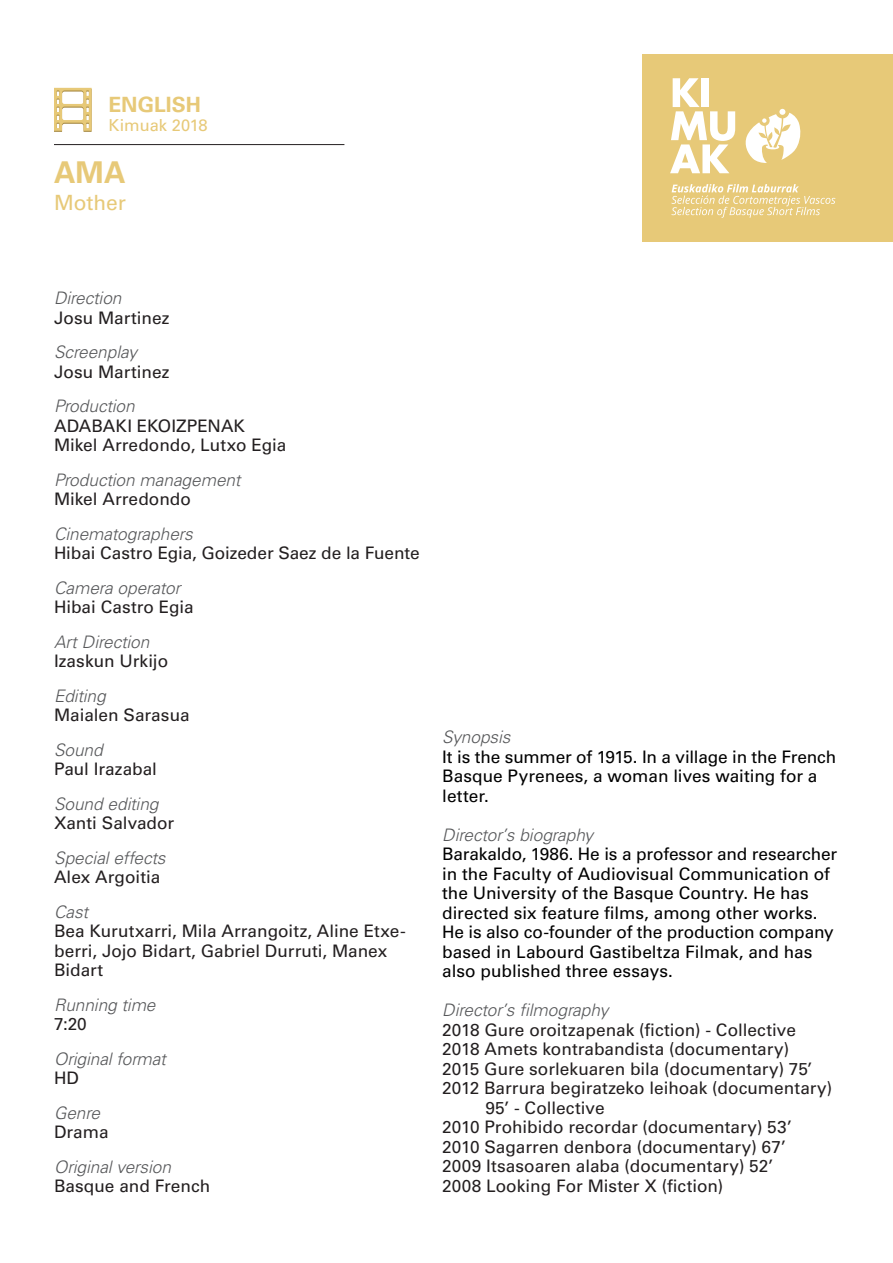
<style>
.page{position:relative;width:893px;height:1263px;background:#fff}
.page>*{position:absolute;margin:0;border:0;box-sizing:border-box;transform-origin:0 0}
.t1{font:700 30px "Univers LT Std";color:#e7c978}
.t2{font:700 21px "Univers LT Std";color:#e7c978}
.t3{font:21px "Univers LT Std";letter-spacing:-.005em;color:#e7c978}
.t4{font:17.25px/19.5px "Univers LT Std";color:#231f20}
.t5{font:17.25px/19.5px "Univers LT Std";letter-spacing:-.005em;color:#000}
.t6{font:italic 300 17.25px "Univers LT Std";letter-spacing:-.005em;color:#57585a}
.t7{font:16.5px "Univers LT Std";letter-spacing:-.005em;color:#e7c978}
</style>
<div class="page">
<hr style="left:54px;top:144px;width:290px;height:1px;background:#231f20">
<div style="left:642px;top:54px;width:251px;height:187px;background:#e7c978"></div>
<svg style="left:670px;top:78px;width:65px;height:95px"></svg>
<svg style="left:672px;top:184px;width:163px;height:34px"></svg>
<svg style="left:745px;top:109px;width:56px;height:54px"></svg>
<svg style="left:54px;top:88px;width:38px;height:44px"></svg>
<p class="t2" style="left:108px;top:92px;width:94px">ENGLISH</p>
<p class="t7" style="left:108px;top:116px;width:101px">Kimuak 2018</p>
<p class="t1" style="left:54px;top:155px;width:73px">AMA</p>
<p class="t3" style="left:54px;top:190px;width:73px">Mother</p>
<p class="t6" style="left:54px;top:288px;width:69px">Direction</p>
<p class="t4" style="left:54px;top:308px;width:117px">Josu Martinez</p>
<p class="t6" style="left:54px;top:342px;width:85px">Screenplay</p>
<p class="t4" style="left:54px;top:362px;width:117px">Josu Martinez</p>
<p class="t6" style="left:54px;top:396px;width:82px">Production</p>
<p class="t4" style="left:54px;top:416px;width:234px">ADABAKI EKOIZPENAK<br>Mikel Arredondo, Lutxo Egia</p>
<p class="t6" style="left:54px;top:469px;width:188px">Production management</p>
<p class="t4" style="left:54px;top:489px;width:139px">Mikel Arredondo</p>
<p class="t6" style="left:54px;top:523px;width:140px">Cinematographers</p>
<p class="t4" style="left:54px;top:543px;width:367px">Hibai Castro Egia, Goizeder Saez de la Fuente</p>
<p class="t6" style="left:54px;top:577px;width:128px">Camera operator</p>
<p class="t4" style="left:54px;top:597px;width:141px">Hibai Castro Egia</p>
<p class="t6" style="left:54px;top:631px;width:97px">Art Direction</p>
<p class="t4" style="left:54px;top:651px;width:116px">Izaskun Urkijo</p>
<p class="t6" style="left:54px;top:685px;width:53px">Editing</p>
<p class="t4" style="left:54px;top:705px;width:137px">Maialen Sarasua</p>
<p class="t6" style="left:54px;top:739px;width:50px">Sound</p>
<p class="t4" style="left:54px;top:759px;width:105px">Paul Irazabal</p>
<p class="t6" style="left:54px;top:793px;width:106px">Sound editing</p>
<p class="t4" style="left:54px;top:813px;width:122px">Xanti Salvador</p>
<p class="t6" style="left:54px;top:847px;width:113px">Special effects</p>
<p class="t4" style="left:54px;top:867px;width:108px">Alex Argoitia</p>
<p class="t6" style="left:54px;top:901px;width:36px">Cast</p>
<p class="t4" style="left:54px;top:921px;width:353px">Bea Kurutxarri, Mila Arrangoitz, Aline Etxe&shy;berri, Jojo Bidart, Gabriel Durruti, Manex<br>Bidart</p>
<p class="t6" style="left:54px;top:994px;width:103px">Running time</p>
<p class="t4" style="left:54px;top:1014px;width:34px">7:20</p>
<p class="t6" style="left:54px;top:1048px;width:113px">Original format</p>
<p class="t4" style="left:54px;top:1068px;width:26px">HD</p>
<p class="t6" style="left:54px;top:1102px;width:47px">Genre</p>
<p class="t4" style="left:54px;top:1122px;width:56px">Drama</p>
<p class="t6" style="left:54px;top:1156px;width:119px">Original version</p>
<p class="t4" style="left:54px;top:1176px;width:158px">Basque and French</p>
<p class="t6" style="left:442px;top:727px;width:70px">Synopsis</p>
<p class="t5" style="left:442px;top:747px;width:396px">It is the summer of 1915. In a village in the French<br>Basque Pyrenees, a woman lives waiting for a letter.</p>
<p class="t6" style="left:442px;top:824px;width:153px">Director’s biography</p>
<p class="t5" style="left:442px;top:844px;width:397px">Barakaldo, 1986. He is a professor and researcher</p>
<p class="t5" style="left:442px;top:864px;width:389px">in the Faculty of Audiovisual Communication of the University of the Basque Country. He has</p>
<p class="t5" style="left:442px;top:903px;width:393px">directed six feature films, among other works.<br>He is also co-founder of the production company based in Labourd Gastibeltza Filmak, and has also published three essays.</p>
<p class="t6" style="left:442px;top:1000px;width:168px">Director’s filmography</p>
<p class="t4" style="left:442px;top:1020px;width:355px">2018 Gure oroitzapenak (fiction) - Collective</p>
<p class="t4" style="left:442px;top:1039px;width:348px">2018 Amets kontrabandista (documentary)</p>
<p class="t4" style="left:442px;top:1059px;width:372px">2015 Gure sorlekuaren bila (documentary) 75’</p>
<p class="t4" style="left:485px;top:1078px;width:348px;text-indent:-43px">2012 Barrura begiratzeko leihoak (documentary)<br>95’ - Collective</p>
<p class="t4" style="left:442px;top:1117px;width:351px">2010 Prohibido recordar (documentary) 53’</p>
<p class="t4" style="left:442px;top:1137px;width:345px">2010 Sagarren denbora (documentary) 67’</p>
<p class="t4" style="left:442px;top:1156px;width:333px">2009 Itsasoaren alaba (documentary) 52’</p>
<p class="t4" style="left:442px;top:1176px;width:282px">2008 Looking For Mister X (fiction)</p>
</div>
